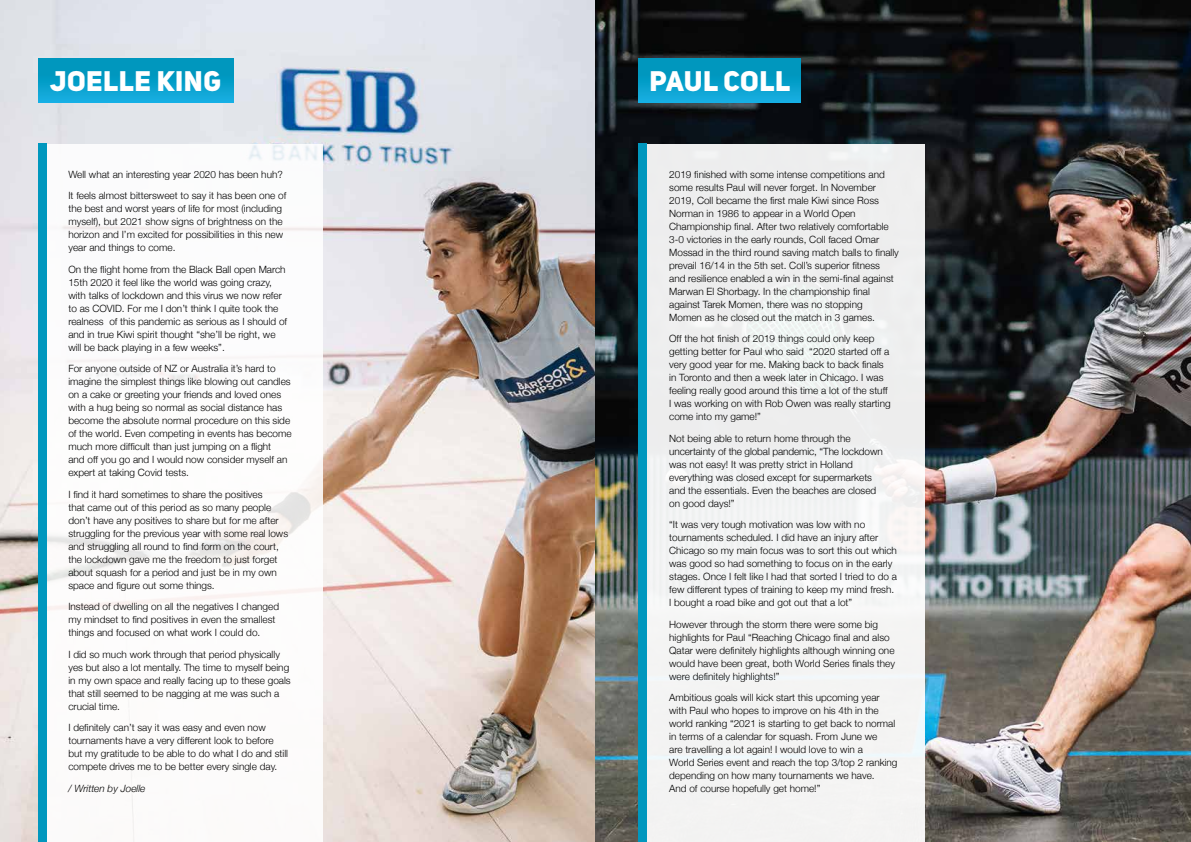
<style>
.page{position:relative;width:1191px;height:842px;background:#fff}
.page>*{position:absolute;margin:0;border:0;box-sizing:border-box;transform-origin:0 0}
.t1{font:28px "Uni Sans Heavy CAPS";letter-spacing:.02em;color:#fff}
.t2{font:300 10px/13px "Helvetica Neue";color:#000}
.t3{font:italic 300 10px "Helvetica Neue";color:#000}
</style>
<div class="page">
<img style="left:0;top:0;width:595px;height:842px">
<div style="left:40px;top:144px;width:283px;height:698px;background:#fff"></div>
<div style="left:38px;top:144px;width:9px;height:698px;background:#0097be"></div>
<div style="left:38px;top:58px;width:195px;height:44px;background:linear-gradient(to bottom,#0091b5,#13abdc)"></div>
<img style="left:595px;top:0;width:596px;height:842px">
<div style="left:641px;top:144px;width:284px;height:698px;background:#f1f3f2"></div>
<div style="left:638px;top:144px;width:8px;height:698px;background:#0097be"></div>
<div style="left:638px;top:58px;width:162px;height:44px;background:linear-gradient(to bottom,#0091b5,#13abdc)"></div>
<h1 class="t1" style="left:50px;top:63px;width:172px">JOELLE KING</h1>
<p class="t2" style="left:68px;top:163px;width:219px;line-height:21.5px">Well what an interesting year 2020 has been huh?<br>It feels almost bittersweet to say it has been one of</p>
<p class="t2" style="left:68px;top:202px;width:216px;text-align:justify">the best and worst years of life for most (including myself), but 2021 show signs of brightness on the horizon and I’m excited for possibilities in this new year and things to come.</p>
<p class="t2" style="left:68px;top:262px;width:220px">On the flight home from the Black Ball open March 15th 2020 it feel like the world was going crazy, with talks of lockdown and this virus we now refer to as COVID. For me I don’t think I quite took the realness of this pandemic as serious as I should of and in true Kiwi spirit thought “she’ll be right, we will be back playing in a few weeks”.</p>
<p class="t2" style="left:68px;top:362px;width:225px">For anyone outside of NZ or Australia it’s hard to imagine the simplest things like blowing out candles on a cake or greeting your friends and loved ones with a hug being so normal as social distance has become the absolute normal procedure on this side of the world. Even competing in events has become much more difficult than just jumping on a flight<br>and off you go and I would now consider myself an expert at taking Covid tests.</p>
<p class="t2" style="left:68px;top:487px;width:221px">I find it hard sometimes to share the positives<br>that came out of this period as so many people don’t have any positives to share but for me after struggling for the previous year with some real lows and struggling all round to find form on the court, the lockdown gave me the freedom to just forget about squash for a period and just be in my own space and figure out some things.</p>
<p class="t2" style="left:68px;top:600px;width:212px">Instead of dwelling on all the negatives I changed my mindset to find positives in even the smallest things and focused on what work I could do.</p>
<p class="t2" style="left:68px;top:647px;width:224px">I did so much work through that period physically yes but also a lot mentally. The time to myself being in my own space and really facing up to these goals that still seemed to be nagging at me was such a crucial time.</p>
<p class="t2" style="left:68px;top:721px;width:221px">I definitely can’t say it was easy and even now tournaments have a very different look to before but my gratitude to be able to do what I do and still compete drives me to be better every single day.</p>
<p class="t3" style="left:68px;top:780px;width:79px">/ Written by Joelle</p>
<h1 class="t1" style="left:649px;top:63px;width:142px">PAUL COLL</h1>
<p class="t2" style="left:669px;top:167px;width:231px">2019 finished with some intense competitions and some results Paul will never forget. In November 2019, Coll became the first male Kiwi since Ross Norman in 1986 to appear in a World Open Championship final. After two relatively comfortable 3-0 victories in the early rounds, Coll faced Omar Mossad in the third round saving match balls to finally prevail 16/14 in the 5th set. Coll’s superior fitness<br>and resilience enabled a win in the semi-final against Marwan El Shorbagy. In the championship final against Tarek Momen, there was no stopping<br>Momen as he closed out the match in 3 games.</p>
<p class="t2" style="left:669px;top:332px;width:223px">Off the hot finish of 2019 things could only keep getting better for Paul who said “2020 started off a very good year for me. Making back to back finals in Toronto and then a week later in Chicago. I was feeling really good around this time a lot of the stuff I was working on with Rob Owen was really starting come into my game!”</p>
<p class="t2" style="left:669px;top:431px;width:215px">Not being able to return home through the uncertainty of the global pandemic, “The lockdown was not easy! It was pretty strict in Holland everything was closed except for supermarkets and the essentials. Even the beaches are closed on good days!”</p>
<p class="t2" style="left:669px;top:518px;width:229px">“It was very tough motivation was low with no tournaments scheduled. I did have an injury after Chicago so my main focus was to sort this out which was good so had something to focus on in the early stages. Once I felt like I had that sorted I tried to do a few different types of training to keep my mind fresh.<br>I bought a road bike and got out that a lot”</p>
<p class="t2" style="left:669px;top:617px;width:227px">However through the storm there were some big highlights for Paul “Reaching Chicago final and also Qatar were definitely highlights although winning one would have been great, both World Series finals they were definitely highlights!”</p>
<p class="t2" style="left:669px;top:691px;width:230px">Ambitious goals will kick start this upcoming year with Paul who hopes to improve on his 4th in the world ranking “2021 is starting to get back to normal in terms of a calendar for squash. From June we<br>are travelling a lot again! I would love to win a<br>World Series event and reach the top 3/top 2 ranking depending on how many tournaments we have.<br>And of course hopefully get home!”</p>
</div>
